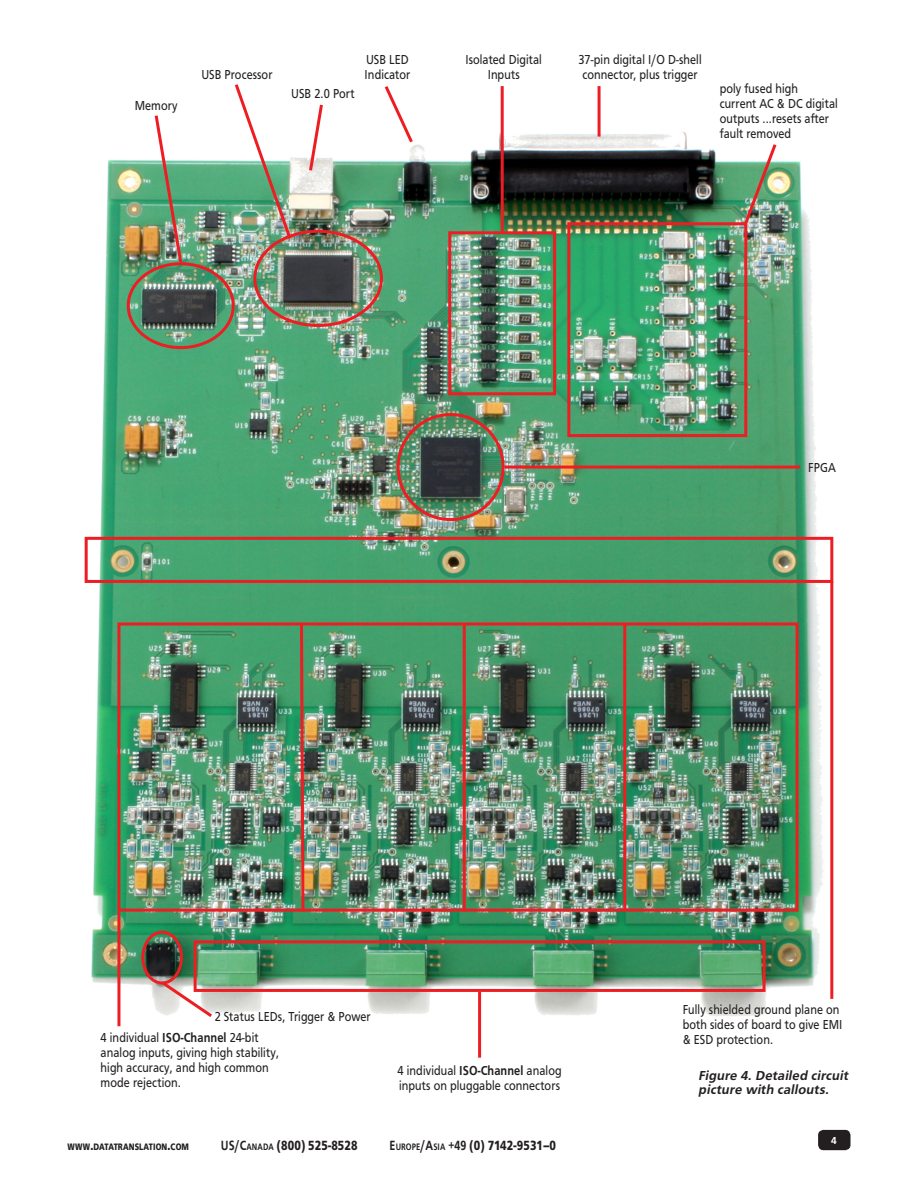
<style>
.page{position:relative;width:918px;height:1188px;background:#fff}
.page>*{position:absolute;margin:0;border:0;box-sizing:border-box;transform-origin:0 0}
.t1{font:900 13.8px "Carto Gothic Pro";letter-spacing:.01em;color:#231f20;scale:.8 1}
.Diagram_Text{font:13.5px/15px "Carto Gothic Pro";letter-spacing:.01em;color:#231f20;scale:.85 1}
.Captions{font:italic 700 13.5px/13.5px "Carto Gothic Pro";color:#231f20}
.t2{font:700 10.5px "Carto Gothic Pro";color:#fff}
.t3{font:900 9.75px "Carto Gothic Pro";letter-spacing:.015em;color:#231f20;scale:.8 1}
.s1{font-weight:700}
.s2{font-size:13.8px}
.s3{font-weight:700;font-size:9.75px}
</style>
<div class="page">
<div style="left:818px;top:1130px;width:32px;height:20px;background:#231f20;border-radius:5px"></div>
<img style="left:91px;top:131px;width:736px;height:885px">
<svg style="left:307px;top:104px;width:18px;height:70px"></svg>
<svg style="left:382px;top:86px;width:33px;height:60px"></svg>
<hr style="left:598px;top:86px;width:3px;height:51px;background:#ee1d23">
<div style="left:127px;top:262px;width:108px;height:87px;border:3px solid #ee1d23;border-radius:50%"></div>
<img style="left:153px;top:115px;width:31px;height:151px">
<div style="left:253px;top:230px;width:130px;height:97px;border:3px solid #ee1d23;border-radius:50%"></div>
<img style="left:232px;top:84px;width:62px;height:158px">
<hr style="left:501px;top:86px;width:3px;height:145px;background:#ee1d23">
<div style="left:448px;top:231px;width:108px;height:164px;border:3px solid #ee1d23"></div>
<div style="left:567px;top:222px;width:180px;height:215px;border:3px solid #ee1d23"></div>
<img style="left:742px;top:141px;width:37px;height:86px">
<div style="left:397px;top:413px;width:108px;height:108px;border:3px solid #ee1d23;border-radius:50%"></div>
<hr style="left:505px;top:466px;width:295px;height:3px;background:#ee1d23">
<div style="left:85px;top:537px;width:748px;height:46px;border:3px solid #ee1d23"></div>
<hr style="left:830px;top:582px;width:3px;height:417px;background:#ee1d23">
<div style="left:194px;top:940px;width:572px;height:52px;border:3px solid #ee1d23"></div>
<hr style="left:478px;top:992px;width:3px;height:66px;background:#ee1d23">
<div style="left:141px;top:931px;width:42px;height:54px;border:3px solid #ee1d23;border-radius:50%"></div>
<svg style="left:158px;top:978px;width:57px;height:39px"></svg>
<div style="left:117px;top:622px;width:682px;height:290px;border:3px solid #ee1d23"></div>
<hr style="left:117px;top:912px;width:3px;height:114px;background:#ee1d23">
<img style="left:298px;top:621px;width:8px;height:294px">
<hr style="left:463px;top:625px;width:3px;height:286px;background:#ee1d23">
<hr style="left:623px;top:624px;width:3px;height:287px;background:#ee1d23">
<p class="Diagram_Text" style="left:135px;top:98px;width:52px">Memory</p>
<p class="Diagram_Text" style="left:201px;top:67px;width:85px">USB Processor</p>
<p class="Diagram_Text" style="left:291px;top:86px;width:76px">USB 2.0 Port</p>
<p class="Diagram_Text" style="left:365px;top:52px;width:55px">USB LED<br>Indicator</p>
<p class="Diagram_Text" style="left:579px;top:52px;width:146px">37-pin digital I/O D-shell connector, plus trigger</p>
<p class="Diagram_Text" style="left:465px;top:52px;width:92px;text-align:center">Isolated Digital<br>Inputs</p>
<p class="Diagram_Text" style="left:720px;top:81px;width:141px">poly fused high current AC &amp; DC digital outputs ...resets after fault removed</p>
<p class="Diagram_Text" style="left:808px;top:460px;width:34px">FPGA</p>
<p class="Diagram_Text" style="left:215px;top:1009px;width:185px">2 Status LEDs, Trigger &amp; Power</p>
<p class="Diagram_Text" style="left:101px;top:1030px;width:211px">4 individual <span class="s1">ISO-Channel</span> 24-bit analog inputs, giving high stability, high accuracy, and high common mode rejection.</p>
<p class="Diagram_Text" style="left:398px;top:1063px;width:194px">4 individual <span class="s1">ISO-Channel</span> analog inputs on pluggable connectors</p>
<p class="t3" style="left:68px;top:1141px;width:153px">WWW<span class="s2">.</span>DATATRANSLATION<span class="s2">.</span>COM</p>
<p class="t1" style="left:221px;top:1138px;width:173px"><span class="s1">US/C</span><span class="s3">ANADA</span> (800) 525-8528</p>
<p class="t1" style="left:390px;top:1138px;width:210px"><span class="s1">E</span><span class="s3">U ROPE</span><span class="s1">/A</span><span class="s3">SIA</span> <span class="s1">+49</span> (0) 7142-9531–0</p>
<p class="Diagram_Text" style="left:683px;top:1002px;width:189px">Fully shielded ground plane on both sides of board to give EMI &amp; ESD protection.</p>
<p class="Captions" style="left:698px;top:1069px;width:154px">Figure 4. Detailed circuit picture with callouts.</p>
<p class="t2" style="left:831px;top:1134px;width:7px">4</p>
</div>
